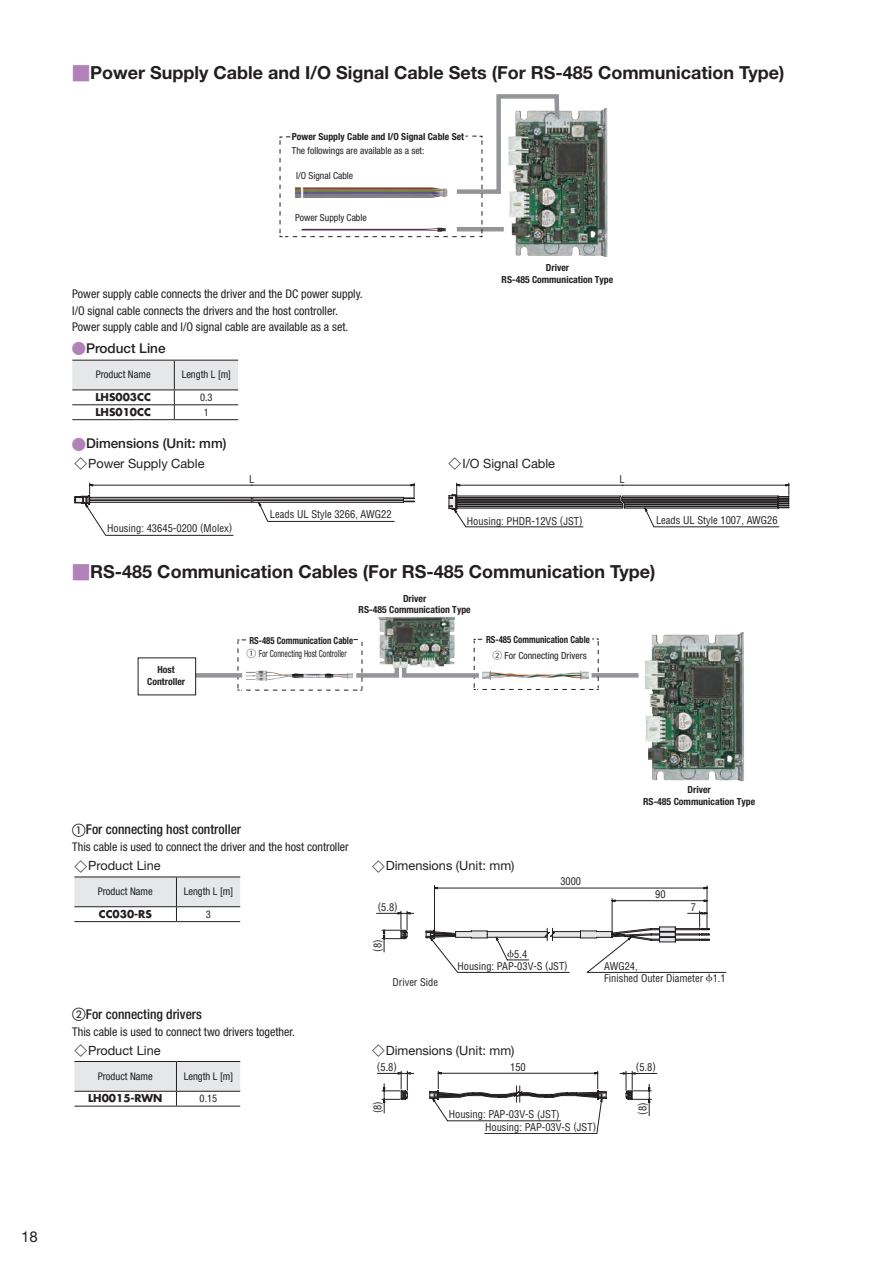
<style>
.page{position:relative;width:893px;height:1263px;background:#fff}
.page>*{position:absolute;margin:0;border:0;box-sizing:border-box;transform-origin:0 0}
.t1{font:700 18px "Helvetica Neue LT Std";color:#231f20}
.t2{font:15px "Helvetica Neue LT Std";color:#231f20}
.t3{font:500 condensed 13.5px "Helvetica Neue LT Std";color:#231f20}
.t4{font:500 13.5px "Helvetica Neue LT Std";color:#231f20}
.t5{font:12.75px "Helvetica Neue LT Std";color:#231f20}
.t6{font:condensed 12px/16.5px "Helvetica Neue LT Std";color:#231f20}
.t7{font:condensed 10.5px/12.3px "Helvetica LT Std";color:#231f20}
.t8{font:condensed 10.5px "Helvetica Neue LT Std";color:#231f20}
.t9{font:700 10.5px "Futura Std";color:#231f20}
.t10{font:condensed 10.35px/12.5px "Helvetica LT Std";color:#231f20}
.t11{font:700 condensed 9.75px/11.7px "Helvetica Neue LT Std";color:#231f20;text-align:center}
.t12{font:condensed 9.75px "Helvetica Neue LT Std";color:#231f20}
.t13{font:700 condensed 9.75px "Helvetica Neue LT Std";color:#231f20;scale:.9 1}
.t14{font:condensed 9.75px "Helvetica Neue LT Std";color:#231f20;scale:.8 1}
.s1{color:#b281b9}
.s2{font-family:"Shin Go Pro Light 90 msp RKSJ H";font-stretch:normal}
.s3{font-family:"Universal Std Greekw Math Pi";font-stretch:normal}
</style>
<div class="page">
<img style="left:515px;top:108px;width:92px;height:149px">
<svg style="left:280px;top:94px;width:282px;height:143px"></svg>
<img style="left:295px;top:227px;width:151px;height:5px">
<img style="left:295px;top:187px;width:152px;height:11px">
<svg style="left:72px;top:361px;width:166px;height:58px"></svg>
<hr style="left:174px;top:404px;width:64px;height:1px;background:#231f20">
<hr style="left:72px;top:360px;width:102px;height:1px;background:#231f20">
<hr style="left:174px;top:360px;width:64px;height:1px;background:#231f20">
<hr style="left:72px;top:419px;width:102px;height:1px;background:#231f20">
<hr style="left:174px;top:419px;width:64px;height:1px;background:#231f20">
<hr style="left:72px;top:389px;width:102px;height:1px;background:#231f20">
<hr style="left:174px;top:389px;width:64px;height:1px;background:#231f20">
<svg style="left:74px;top:483px;width:341px;height:52px"></svg>
<svg style="left:449px;top:483px;width:340px;height:44px"></svg>
<div style="left:591px;top:673px;width:48px;height:5px;background:#939598"></div>
<svg style="left:196px;top:638px;width:403px;height:53px"></svg>
<img style="left:645px;top:632px;width:99px;height:149px">
<img style="left:378px;top:617px;width:77px;height:51px">
<img style="left:246px;top:671px;width:107px;height:10px">
<img style="left:482px;top:671px;width:107px;height:9px">
<svg style="left:74px;top:877px;width:166px;height:44px"></svg>
<hr style="left:74px;top:876px;width:102px;height:1px;background:#231f20">
<hr style="left:176px;top:876px;width:64px;height:1px;background:#231f20">
<hr style="left:74px;top:921px;width:102px;height:1px;background:#231f20">
<hr style="left:176px;top:921px;width:64px;height:1px;background:#231f20">
<hr style="left:74px;top:906px;width:102px;height:1px;background:#231f20">
<hr style="left:176px;top:906px;width:64px;height:1px;background:#231f20">
<svg style="left:376px;top:885px;width:350px;height:88px"></svg>
<svg style="left:74px;top:1062px;width:166px;height:44px"></svg>
<hr style="left:74px;top:1061px;width:102px;height:1px;background:#231f20">
<hr style="left:176px;top:1061px;width:64px;height:1px;background:#231f20">
<hr style="left:74px;top:1106px;width:102px;height:1px;background:#231f20">
<hr style="left:176px;top:1106px;width:64px;height:1px;background:#231f20">
<hr style="left:74px;top:1091px;width:102px;height:1px;background:#231f20">
<hr style="left:176px;top:1091px;width:64px;height:1px;background:#231f20">
<svg style="left:377px;top:1071px;width:280px;height:63px"></svg>
<h1 class="t1" style="left:72px;top:61px;width:714px"><span class="s1">■</span>Power Supply Cable and I/O Signal Cable Sets (For RS-485 Communication Type)</h1>
<p class="t11" style="left:292px;top:130px;width:174px">Power Supply Cable and I/O Signal Cable Set</p>
<p class="t12" style="left:292px;top:145px;width:134px">The followings are available as a set:</p>
<p class="t12" style="left:296px;top:170px;width:59px">I/O Signal Cable</p>
<p class="t12" style="left:295px;top:212px;width:73px">Power Supply Cable</p>
<p class="t11" style="left:502px;top:261px;width:113px">Driver<br>RS-485 Communication Type</p>
<p class="t6" style="left:72px;top:286px;width:292px">Power supply cable connects the driver and the DC power supply.<br>I/O signal cable connects the drivers and the host controller.<br>Power supply cable and I/O signal cable are available as a set.</p>
<p class="t4" style="left:72px;top:340px;width:95px"><span class="s1">●</span>Product Line</p>
<p class="t8" style="left:96px;top:369px;width:56px">Product Name</p>
<p class="t8" style="left:182px;top:369px;width:51px">Length L [m]</p>
<p class="t9" style="left:95px;top:390px;width:57px">LHS003CC</p>
<p class="t8" style="left:200px;top:391px;width:14px">0.3</p>
<p class="t9" style="left:95px;top:405px;width:57px">LHS010CC</p>
<p class="t8" style="left:204px;top:406px;width:7px">1</p>
<p class="t4" style="left:72px;top:435px;width:156px"><span class="s1">●</span>Dimensions (Unit: mm)</p>
<p class="t5" style="left:74px;top:455px;width:132px">◇Power Supply Cable</p>
<p class="t7" style="left:249px;top:473px;width:7px">L</p>
<p class="t7" style="left:107px;top:522px;width:127px">Housing: 43645-0200 (Molex)</p>
<p class="t5" style="left:449px;top:455px;width:108px">◇I/O Signal Cable</p>
<p class="t7" style="left:620px;top:473px;width:7px">L</p>
<p class="t7" style="left:270px;top:508px;width:123px">Leads UL Style 3266, AWG22</p>
<p class="t7" style="left:467px;top:515px;width:117px">Housing: PHDR-12VS (JST)</p>
<p class="t7" style="left:656px;top:514px;width:123px">Leads UL Style 1007, AWG26</p>
<h1 class="t1" style="left:72px;top:560px;width:585px"><span class="s1">■</span>RS-485 Communication Cables (For RS-485 Communication Type)</h1>
<p class="t11" style="left:147px;top:664px;width:40px">Host<br>Controller</p>
<p class="t11" style="left:359px;top:592px;width:114px">Driver<br>RS-485 Communication Type</p>
<p class="t13" style="left:249px;top:635px;width:117px">RS-485 Communication Cable</p>
<p class="t14" style="left:247px;top:648px;width:127px"><span class="s2">①</span> For Connecting Host Controller</p>
<p class="t13" style="left:486px;top:633px;width:117px">RS-485 Communication Cable</p>
<p class="t12" style="left:492px;top:650px;width:96px"><span class="s2">②</span> For Connecting Drivers</p>
<p class="t3" style="left:72px;top:821px;width:170px">①For connecting host controller</p>
<p class="t6" style="left:72px;top:838px;width:278px">This cable is used to connect the driver and the host controller</p>
<p class="t5" style="left:74px;top:858px;width:88px">◇Product Line</p>
<p class="t8" style="left:98px;top:885px;width:56px">Product Name</p>
<p class="t8" style="left:184px;top:885px;width:51px">Length L [m]</p>
<p class="t9" style="left:99px;top:907px;width:55px">CC030-RS</p>
<p class="t8" style="left:206px;top:908px;width:7px">3</p>
<p class="t3" style="left:72px;top:1006px;width:131px">②For connecting drivers</p>
<p class="t6" style="left:72px;top:1023px;width:224px">This cable is used to connect two drivers together.</p>
<p class="t5" style="left:74px;top:1042px;width:88px">◇Product Line</p>
<p class="t8" style="left:98px;top:1070px;width:56px">Product Name</p>
<p class="t8" style="left:184px;top:1070px;width:51px">Length L [m]</p>
<p class="t9" style="left:88px;top:1091px;width:76px">LH0015-RWN</p>
<p class="t8" style="left:200px;top:1092px;width:19px">0.15</p>
<p class="t5" style="left:372px;top:858px;width:144px">◇Dimensions (Unit: mm)</p>
<p class="t10" style="left:378px;top:901px;width:21px">(5.8)</p>
<p class="t10" style="left:371px;top:951px;width:14px;rotate:-90deg">(8)</p>
<p class="t10" style="left:507px;top:948px;width:21px"><span class="s3">ϕ</span>5.4</p>
<p class="t10" style="left:560px;top:875px;width:22px">3000</p>
<p class="t10" style="left:393px;top:976px;width:47px">Driver Side</p>
<p class="t10" style="left:457px;top:960px;width:112px">Housing: PAP-03V-S (JST)</p>
<p class="t11" style="left:643px;top:783px;width:114px">Driver<br>RS-485 Communication Type</p>
<p class="t10" style="left:655px;top:888px;width:12px">90</p>
<p class="t10" style="left:691px;top:901px;width:7px">7</p>
<p class="t10" style="left:604px;top:960px;width:123px">AWG24,<br>Finished Outer Diameter <span class="s3">ϕ</span>1.1</p>
<p class="t5" style="left:372px;top:1042px;width:144px">◇Dimensions (Unit: mm)</p>
<p class="t7" style="left:377px;top:1061px;width:22px">(5.8)</p>
<p class="t7" style="left:510px;top:1060px;width:17px">150</p>
<p class="t7" style="left:371px;top:1113px;width:14px;rotate:-90deg">(8)</p>
<p class="t7" style="left:485px;top:1108px;width:113px;text-indent:-36px">Housing: PAP-03V-S (JST)<br>Housing: PAP-03V-S (JST)</p>
<p class="t7" style="left:636px;top:1061px;width:22px">(5.8)</p>
<p class="t7" style="left:636px;top:1114px;width:14px;rotate:-90deg">(8)</p>
<p class="t2" style="left:21px;top:1227px;width:18px">18</p>
</div>
